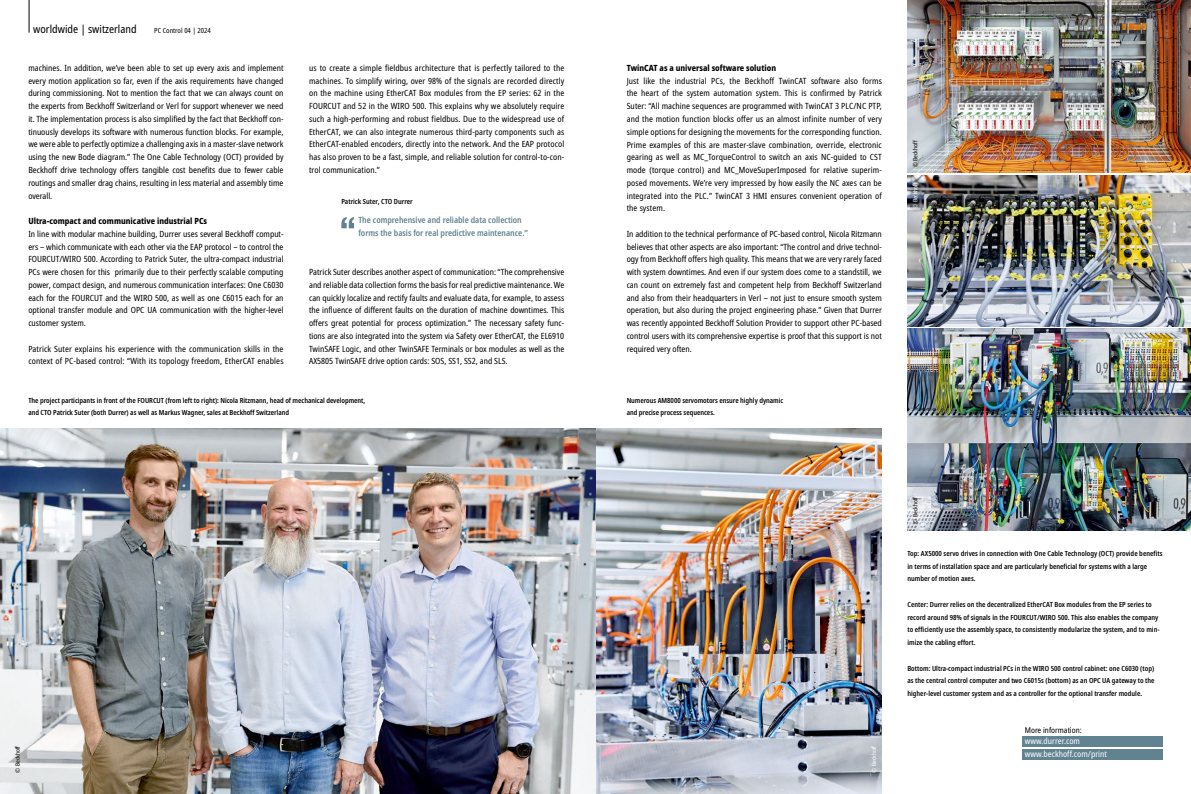
<style>
.page{position:relative;width:1191px;height:794px;background:#fff}
.page>*{position:absolute;margin:0;border:0;box-sizing:border-box;transform-origin:0 0}
.t1{font:condensed 11px "Noto Sans";color:#000}
.t2{font:condensed 8.5px/12.8px "Noto Sans";color:#000;text-align:justify}
.t3{font:600 condensed 8.5px/12.7px "Noto Sans";color:#608291}
.t4{font:800 condensed 8.5px "Noto Sans";color:#000}
.t5{font:condensed 8.5px/12.5px "Noto Sans";color:#fff}
.t6{font:condensed 8px "Noto Sans";color:#000}
.t7{font:600 condensed 7px/12.8px "Noto Sans";color:#000}
.t8{font:condensed 7px "Noto Sans";color:#000}
.t9{font:condensed 6px "Noto Sans";color:#000}
.t10{font:condensed 6px "Noto Sans";color:#fff}
</style>
<div class="page">
<hr style="left:29px;top:0;width:1px;height:33px;background:#000">
<div style="left:1022px;top:736px;width:140px;height:11px;background:#608291"></div>
<div style="left:1022px;top:749px;width:140px;height:10px;background:#608291"></div>
<img style="left:907px;top:329px;width:284px;height:201px">
<img style="left:907px;top:0;width:284px;height:173px">
<img style="left:907px;top:176px;width:284px;height:150px">
<img style="left:0;top:428px;width:882px;height:366px">
<svg style="left:887px;top:486px;width:55px;height:55px"></svg>
<svg style="left:907px;top:176px;width:17px;height:17px"></svg>
<svg style="left:907px;top:188px;width:17px;height:17px"></svg>
<svg style="left:907px;top:195px;width:17px;height:17px"></svg>
<svg style="left:341px;top:217px;width:13px;height:11px"></svg>
<p class="t1" style="left:33px;top:21px;width:105px">worldwide | switzerland</p>
<p class="t8" style="left:154px;top:25px;width:58px">PC Control 04 | 2024</p>
<p class="t2" style="left:28px;top:62px;width:257px">machines. In addition, we’ve been able to set up every axis and implement every motion application so far, even if the axis requirements have changed during commissioning. Not to mention the fact that we can always count on the experts from Beckhoff Switzerland or Verl for support whenever we need it. The implementation process is also simplified by the fact that Beckhoff con&shy;tinuously develops its software with numerous function blocks. For example, we were able to perfectly optimize a challenging axis in a master-slave network using the new Bode diagram.” The One Cable Technology (OCT) provided by Beckhoff drive technology offers tangible cost benefits due to fewer cable routings and smaller drag chains, resulting in less material and assembly time overall.</p>
<p class="t4" style="left:28px;top:215px;width:180px">Ultra-compact and communicative industrial PCs</p>
<p class="t2" style="left:28px;top:227px;width:257px">In line with modular machine building, Durrer uses several Beckhoff comput&shy;ers – which communicate with each other via the EAP protocol – to control the FOURCUT/WIRO 500. According to Patrick Suter, the ultra-compact industrial PCs were chosen for this primarily due to their perfectly scalable computing power, compact design, and numerous communication interfaces: One C6030 each for the FOURCUT and the WIRO 500, as well as one C6015 each for an optional transfer module and OPC UA communication with the higher-level customer system.</p>
<p class="t2" style="left:28px;top:342px;width:257px">Patrick Suter explains his experience with the communication skills in the context of PC-based control: “With its topology freedom, EtherCAT enables</p>
<p class="t2" style="left:309px;top:62px;width:257px">us to create a simple fieldbus architecture that is perfectly tailored to the machines. To simplify wiring, over 98% of the signals are recorded directly on the machine using EtherCAT Box modules from the EP series: 62 in the FOURCUT and 52 in the WIRO 500. This explains why we absolutely require such a high-performing and robust fieldbus. Due to the widespread use of EtherCAT, we can also integrate numerous third-party components such as EtherCAT-enabled encoders, directly into the network. And the EAP protocol has also proven to be a fast, simple, and reliable solution for control-to-con&shy;trol communication.”</p>
<p class="t7" style="left:341px;top:195px;width:73px">Patrick Suter, CTO Durrer</p>
<p class="t3" style="left:358px;top:214px;width:171px">The comprehensive and reliable data collection forms the basis for real predictive maintenance.”</p>
<p class="t2" style="left:309px;top:266px;width:257px">Patrick Suter describes another aspect of communication: “The comprehensive and reliable data collection forms the basis for real predictive maintenance. We can quickly localize and rectify faults and evaluate data, for example, to assess the influence of different faults on the duration of machine downtimes. This offers great potential for process optimization.” The necessary safety func&shy;tions are also integrated into the system via Safety over EtherCAT, the EL6910<br>TwinSAFE Logic, and other TwinSAFE Terminals or box modules as well as the AX5805 TwinSAFE drive option cards: SOS, SS1, SS2, and SLS.</p>
<p class="t7" style="left:28px;top:394px;width:338px">The project participants in front of the FOURCUT (from left to right): Nicola Ritzmann, head of mechanical development, and CTO Patrick Suter (both Durrer) as well as Markus Wagner, sales at Beckhoff Switzerland</p>
<p class="t4" style="left:626px;top:62px;width:151px">TwinCAT as a universal software solution</p>
<p class="t2" style="left:626px;top:74px;width:257px">Just like the industrial PCs, the Beckhoff TwinCAT software also forms the heart of the system automation system. This is confirmed by Patrick Suter: “All machine sequences are programmed with TwinCAT 3 PLC/NC PTP, and the motion function blocks offer us an almost infinite number of very simple options for designing the movements for the corresponding function.<br>Prime examples of this are master-slave combination, override, electronic gearing as well as MC_TorqueControl to switch an axis NC-guided to CST mode (torque control) and MC_MoveSuperImposed for relative superim&shy;posed movements. We’re very impressed by how easily the NC axes can be integrated into the PLC.” TwinCAT 3 HMI ensures convenient operation of the system.</p>
<p class="t2" style="left:626px;top:228px;width:257px">In addition to the technical performance of PC-based control, Nicola Ritzmann believes that other aspects are also important: “The control and drive technol&shy;ogy from Beckhoff offers high quality. This means that we are very rarely faced with system downtimes. And even if our system does come to a standstill, we can count on extremely fast and competent help from Beckhoff Switzerland and also from their headquarters in Verl – not just to ensure smooth system operation, but also during the project engineering phase.” Given that Durrer was recently appointed Beckhoff Solution Provider to support other PC-based control users with its comprehensive expertise is proof that this support is not required very often.</p>
<p class="t7" style="left:626px;top:394px;width:158px">Numerous AM8000 servomotors ensure highly dynamic and precise process sequences.</p>
<p class="t9" style="left:911px;top:167px;width:28px;rotate:-90deg">© Beckhoff</p>
<p class="t10" style="left:911px;top:209px;width:28px;rotate:-90deg">© Beckhoff</p>
<p class="t9" style="left:14px;top:772px;width:28px;rotate:-90deg">© Beckhoff</p>
<p class="t10" style="left:870px;top:772px;width:28px;rotate:-90deg">© Beckhoff</p>
<p class="t9" style="left:911px;top:523px;width:28px;rotate:-90deg">© Beckhoff</p>
<p class="t7" style="left:907px;top:547px;width:256px">Top: AX5000 servo drives in connection with One Cable Technology (OCT) provide benefits in terms of installation space and are particularly beneficial for systems with a large number of motion axes.</p>
<p class="t7" style="left:907px;top:598px;width:254px">Center: Durrer relies on the decentralized EtherCAT Box modules from the EP series to record around 98% of signals in the FOURCUT/WIRO 500. This also enables the company to efficiently use the assembly space, to consistently modularize the system, and to min&shy;imize the cabling effort.</p>
<p class="t7" style="left:907px;top:662px;width:249px;text-align:justify">Bottom: Ultra-compact industrial PCs in the WIRO 500 control cabinet: one C6030 (top) as the central control computer and two C6015s (bottom) as an OPC UA gateway to the higher-level customer system and as a controller for the optional transfer module.</p>
<p class="t6" style="left:1025px;top:724px;width:58px">More information:</p>
<p class="t5" style="left:1025px;top:735px;width:83px">www.durrer.com www.beckhoff.com/print</p>
</div>
